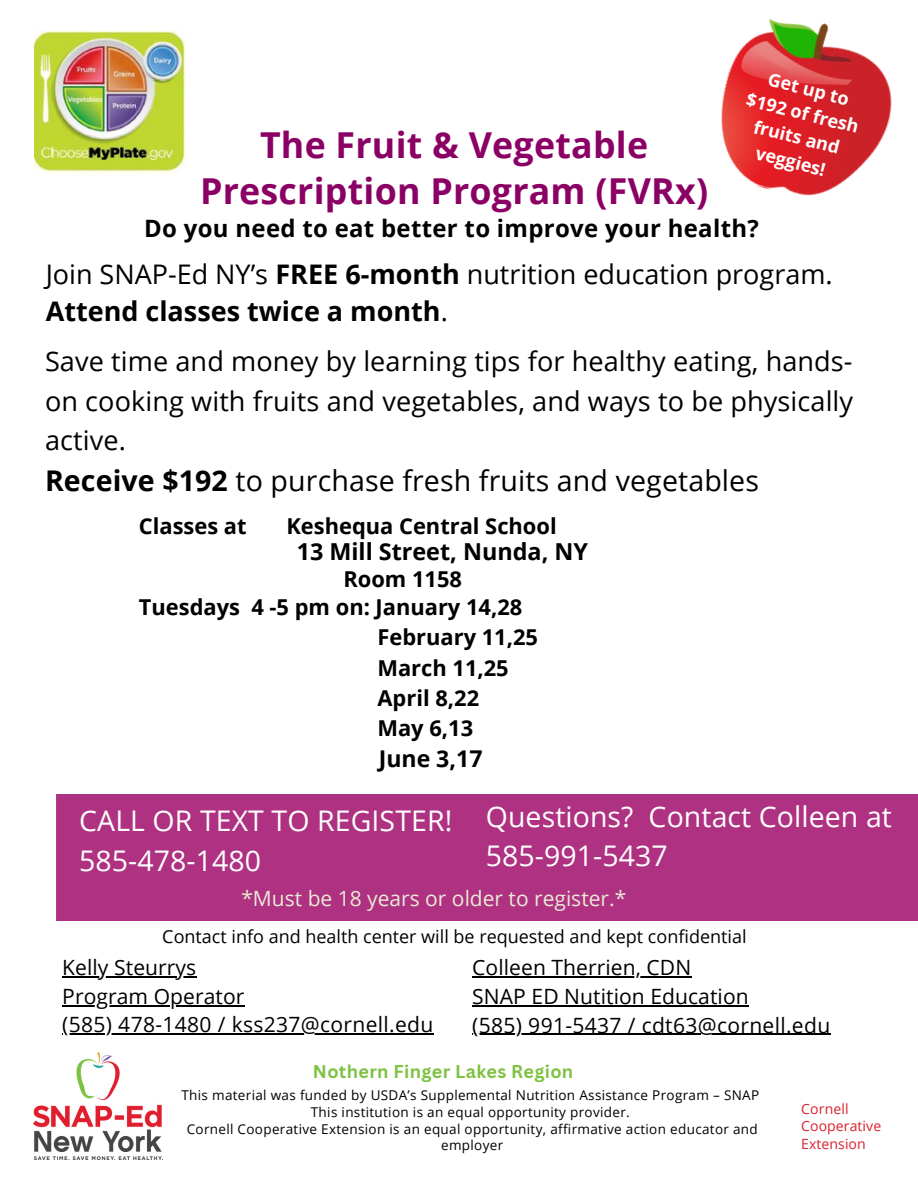
<style>
.page{position:relative;width:918px;height:1188px;background:#fff}
.page>*{position:absolute;margin:0;border:0;box-sizing:border-box;transform-origin:0 0}
.t1{font:700 35.7px/45.2px "Open Sans";letter-spacing:.005em;color:#8b0065;text-align:center}
.t2{font:28.5px/39.3px "Open Sans";letter-spacing:.005em;color:#fff}
.t3{font:28.5px "Open Sans";letter-spacing:.005em;color:#000}
.t4{font:27px/39.3px "Open Sans";letter-spacing:.005em;color:#000;text-align:justify}
.t5{font:700 24px "Open Sans";letter-spacing:.015em;color:#000}
.t6{font:700 23.4px "Open Sans";color:#000}
.t7{font:700 23.1px "Open Sans";color:#000}
.t8{font:700 21.9px/30.3px "Open Sans";color:#000}
.t9{font:21px/29.2px "Open Sans";letter-spacing:.005em;color:#000}
.t10{font:21px "Open Sans";color:#eaead5}
.t11{font:18px "Open Sans";color:#000}
.t12{font:700 18px/24.8px "Open Sans";color:#fff;text-align:center}
.t13{font:700 18px "Canva Sans";letter-spacing:.02em;color:#7dc241}
.t14{font:14.1px "Open Sans";letter-spacing:.005em;color:#da202e}
.t15{font:13.5px/16.8px "Open Sans";letter-spacing:.025em;color:#000;text-align:center}
.s1{font-weight:700}
</style>
<div class="page">
<div style="left:57px;top:794px;width:861px;height:126px;background:#af3282"></div>
<img style="left:35px;top:30px;width:151px;height:144px">
<img style="left:721px;top:19px;width:171px;height:177px">
<hr style="left:62px;top:976px;width:134px;height:1px;background:#000">
<hr style="left:62px;top:1005px;width:183px;height:1px;background:#000">
<hr style="left:62px;top:1033px;width:372px;height:1px;background:#000">
<img style="left:34px;top:1053px;width:128px;height:106px">
<hr style="left:472px;top:976px;width:219px;height:1px;background:#000">
<hr style="left:472px;top:1006px;width:277px;height:1px;background:#000">
<hr style="left:472px;top:1034px;width:359px;height:1px;background:#000">
<h4 class="t1" style="left:200px;top:122px;width:509px">The Fruit &amp; Vegetable<br>Prescription Program (FVRx)</h4>
<p class="t12" style="left:756px;top:63px;width:117px;rotate:14deg">Get up to $192 of fresh fruits and veggies!</p>
<h1 class="t5" style="left:144px;top:211px;width:616px">Do you need to eat better to improve your health?</h1>
<h6 class="t4" style="left:46px;top:255px;width:788px;line-height:37.2px">Join SNAP-Ed NY’s <span class="s1">FREE 6-month</span> nutrition education program.<br><span class="s1">Attend classes twice a month</span>.</h6>
<p class="t4" style="left:45px;top:341px;width:810px">Save time and money by learning tips for healthy eating, hands&shy;on cooking with fruits and vegetables, and ways to be physically active.</p>
<p class="t3" style="left:45px;top:460px;width:716px"><span class="s1">Receive $192</span> to purchase fresh fruits and vegetables</p>
<p class="t8" style="left:139px;top:510px;width:109px">Classes at</p>
<p class="t8" style="left:286px;top:510px;width:272px">Keshequa Central School</p>
<p class="t6" style="left:297px;top:535px;width:293px">13 Mill Street, Nunda, NY</p>
<p class="t8" style="left:139px;top:564px;width:385px;line-height:28.2px;text-indent:205px">Room 1158<br>Tuesdays 4 -5 pm on: January 14,28</p>
<p class="t8" style="left:377px;top:622px;width:162px">February 11,25<br>March 11,25<br>April 8,22<br>May 6,13</p>
<p class="t7" style="left:379px;top:742px;width:105px">June 3,17</p>
<p class="t2" style="left:486px;top:796px;width:408px">Questions? Contact Colleen at<br>585-991-5437</p>
<h5 class="t2" style="left:79px;top:801px;width:375px">CALL OR TEXT TO REGISTER!<br>585-478-1480</h5>
<h5 class="t10" style="left:241px;top:884px;width:386px">*Must be 18 years or older to register.*</h5>
<p class="t11" style="left:162px;top:924px;width:586px">Contact info and health center will be requested and kept confidential</p>
<p class="t9" style="left:62px;top:952px;width:136px">Kelly Steurrys</p>
<h6 class="t9" style="left:62px;top:981px;width:184px">Program Operator</h6>
<p class="t9" style="left:62px;top:1009px;width:373px">(585) 478-1480 / kss237@cornell.edu</p>
<p class="t9" style="left:472px;top:952px;width:278px">Colleen Therrien, CDN<br>SNAP ED Nutition Education</p>
<p class="t9" style="left:472px;top:1010px;width:359px">(585) 991-5437 / cdt63@cornell.edu</p>
<p class="t13" style="left:313px;top:1058px;width:262px">Nothern Finger Lakes Region</p>
<h4 class="t15" style="left:181px;top:1086px;width:579px">This material was funded by USDA’s Supplemental Nutrition Assistance Program – SNAP</h4>
<h3 class="t15" style="left:311px;top:1103px;width:320px">This institution is an equal opportunity provider.</h3>
<h3 class="t15" style="left:187px;top:1120px;width:573px">Cornell Cooperative Extension is an equal opportunity, affirmative action educator and employer</h3>
<h2 class="t14" style="left:801px;top:1099px;width:49px">Cornell</h2>
<h5 class="t14" style="left:801px;top:1116px;width:81px">Cooperative</h5>
<p class="t14" style="left:801px;top:1134px;width:66px">Extension</p>
</div>
